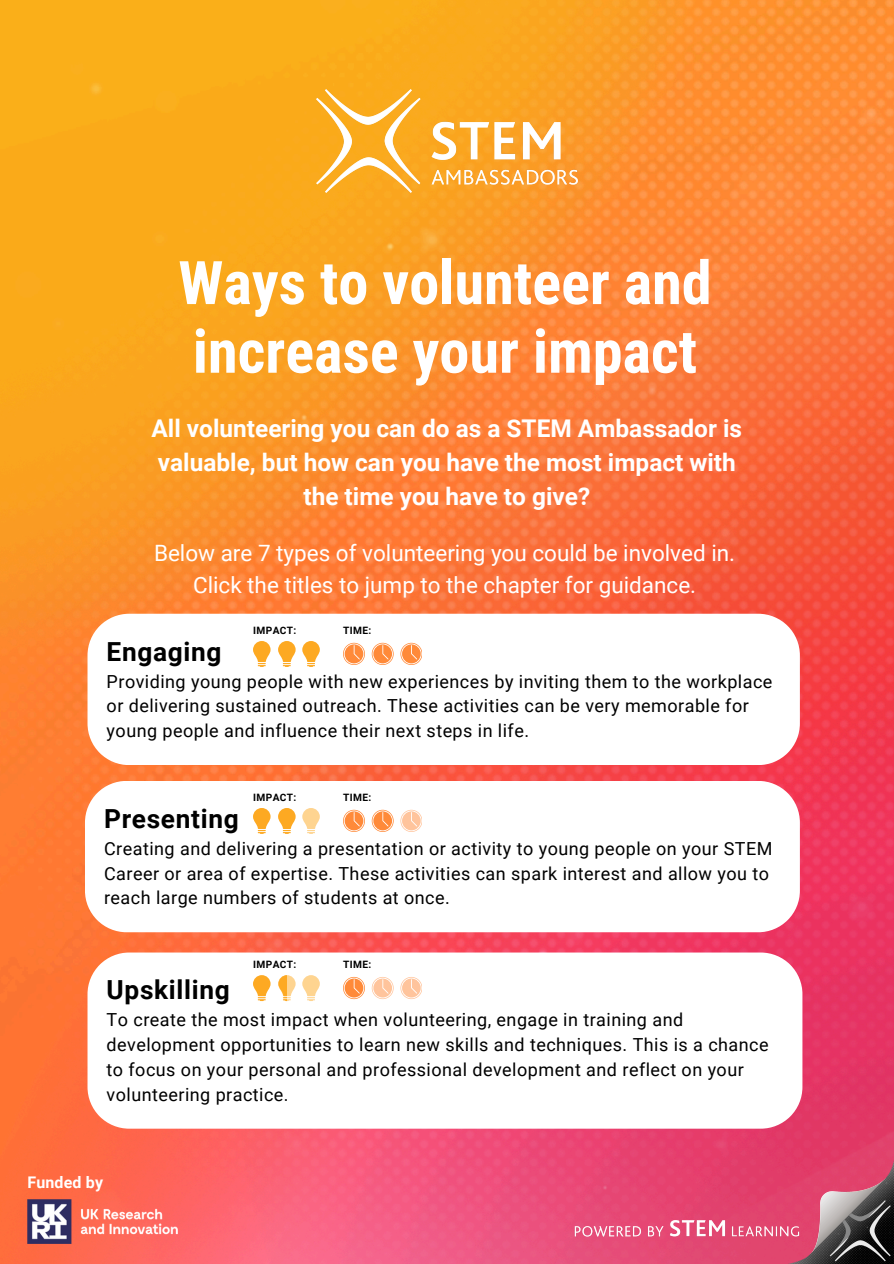
<style>
.page{position:relative;width:894px;height:1264px;background:#fff}
.page>*{position:absolute;margin:0;border:0;box-sizing:border-box;transform-origin:0 0}
.t1{font:700 60.15px/68.7px "Roboto Condensed";color:#fff}
.t2{font:700 26.25px "Roboto";letter-spacing:.025em;color:#000}
.t3{font:700 24.45px/33.8px "Roboto";color:#fff;text-align:center}
.t4{font:22.5px/31.5px "Roboto";color:#fff;text-align:center}
.t5{font:18px/24.8px "Roboto";letter-spacing:.025em;color:#000}
.t6{font:700 16.05px "Roboto";letter-spacing:.01em;color:#fff}
.t7{font:700 10.2px "Roboto";letter-spacing:.035em;color:#000}
</style>
<div class="page">
<img style="left:0;top:0;width:893px;height:1263px">
<img style="left:316px;top:89px;width:261px;height:104px">
<img style="left:27px;top:1199px;width:150px;height:44px">
<img style="left:559px;top:1101px;width:334px;height:162px">
<svg style="left:87px;top:613px;width:712px;height:152px"></svg>
<svg style="left:371px;top:642px;width:22px;height:23px"></svg>
<svg style="left:253px;top:641px;width:17px;height:26px"></svg>
<svg style="left:302px;top:641px;width:18px;height:26px"></svg>
<svg style="left:278px;top:641px;width:17px;height:26px"></svg>
<svg style="left:343px;top:642px;width:21px;height:23px"></svg>
<svg style="left:400px;top:642px;width:21px;height:23px"></svg>
<svg style="left:85px;top:780px;width:714px;height:152px"></svg>
<svg style="left:87px;top:952px;width:715px;height:176px"></svg>
<svg style="left:371px;top:809px;width:22px;height:23px"></svg>
<svg style="left:253px;top:808px;width:17px;height:25px"></svg>
<svg style="left:302px;top:808px;width:18px;height:25px"></svg>
<svg style="left:278px;top:808px;width:17px;height:25px"></svg>
<svg style="left:343px;top:809px;width:21px;height:23px"></svg>
<svg style="left:400px;top:809px;width:21px;height:23px"></svg>
<svg style="left:371px;top:976px;width:22px;height:23px"></svg>
<svg style="left:253px;top:975px;width:17px;height:26px"></svg>
<svg style="left:302px;top:975px;width:18px;height:26px"></svg>
<svg style="left:343px;top:976px;width:21px;height:23px"></svg>
<svg style="left:400px;top:976px;width:21px;height:23px"></svg>
<svg style="left:278px;top:975px;width:17px;height:26px"></svg>
<h1 class="t1" style="left:178px;top:249px;width:534px">Ways to volunteer and increase your impact</h1>
<h2 class="t3" style="left:151px;top:412px;width:592px">All volunteering you can do as a STEM Ambassador is valuable, but how can you have the most impact with the time you have to give?</h2>
<p class="t4" style="left:154px;top:537px;width:582px">Below are 7 types of volunteering you could be involved in.<br>Click the titles to jump to the chapter for guidance.</p>
<p class="t7" style="left:253px;top:625px;width:45px">IMPACT:</p>
<p class="t7" style="left:343px;top:625px;width:30px">TIME:</p>
<p class="t2" style="left:107px;top:636px;width:116px">Engaging</p>
<p class="t5" style="left:107px;top:669px;width:667px">Providing young people with new experiences by inviting them to the workplace or delivering sustained outreach. These activities can be very memorable for young people and influence their next steps in life.</p>
<p class="t7" style="left:253px;top:791px;width:45px">IMPACT:</p>
<p class="t7" style="left:343px;top:791px;width:30px">TIME:</p>
<p class="t2" style="left:104px;top:803px;width:136px">Presenting</p>
<p class="t5" style="left:104px;top:836px;width:669px">Creating and delivering a presentation or activity to young people on your STEM<br>Career or area of expertise. These activities can spark interest and allow you to reach large numbers of students at once.</p>
<p class="t7" style="left:253px;top:958px;width:45px">IMPACT:</p>
<p class="t7" style="left:343px;top:958px;width:30px">TIME:</p>
<p class="t2" style="left:107px;top:975px;width:124px">Upskilling</p>
<h4 class="t5" style="left:107px;top:1007px;width:663px">To create the most impact when volunteering, engage in training and development opportunities to learn new skills and techniques. This is a chance to focus on your personal and professional development and reflect on your volunteering practice.</h4>
<h4 class="t6" style="left:27px;top:1172px;width:77px">Funded by</h4>
</div>
